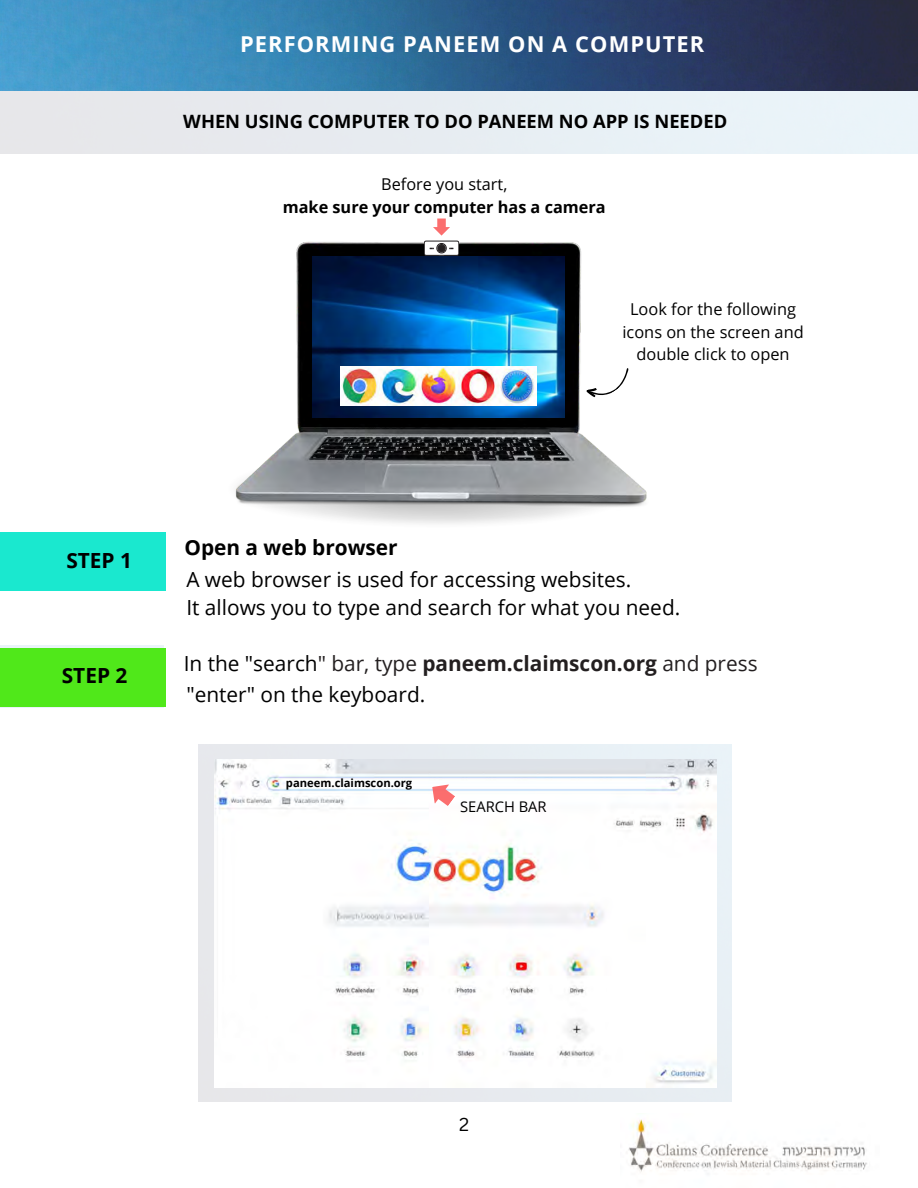
<style>
.page{position:relative;width:918px;height:1188px;background:#fff}
.page>*{position:absolute;margin:0;border:0;box-sizing:border-box;transform-origin:0 0}
.t1{font:700 21.9px "Open Sans";letter-spacing:.05em;color:#fff}
.t2{font:20.85px "Open Sans";color:#000}
.t3{font:700 20.85px "Open Sans";color:#231f20}
.t4{font:700 20.85px "Open Sans";color:#000}
.t5{font:700 18.3px "Open Sans";color:#000}
.t6{font:18.15px "Canva Sans";color:#000}
.t7{font:16.35px/22.4px "Open Sans";color:#000;text-align:center}
.t8{font:700 16.35px "Open Sans";color:#000}
.t9{font:14.7px "Open Sans";color:#000}
.t10{font:700 11.25px "Open Sans";color:#000}
.s1{font-weight:400;color:#000}
.s2{font-weight:400}
</style>
<div class="page">
<img style="left:0;top:0;width:918px;height:154px">
<img style="left:628px;top:1119px;width:239px;height:53px">
<img style="left:234px;top:241px;width:413px;height:270px">
<svg style="left:586px;top:364px;width:49px;height:40px"></svg>
<img style="left:312px;top:257px;width:252px;height:161px">
<img style="left:340px;top:366px;width:196px;height:40px">
<img style="left:214px;top:760px;width:502px;height:328px">
<div style="left:0;top:532px;width:166px;height:59px;background:#1ae8cf"></div>
<svg style="left:432px;top:784px;width:23px;height:22px"></svg>
<svg style="left:424px;top:219px;width:35px;height:47px"></svg>
<img style="left:214px;top:1039px;width:53px;height:49px">
<div style="left:0;top:648px;width:166px;height:59px;background:#50e81a"></div>
<p class="t1" style="left:240px;top:29px;width:466px">PERFORMING PANEEM ON A COMPUTER</p>
<p class="t5" style="left:183px;top:108px;width:546px">WHEN USING COMPUTER TO DO PANEEM NO APP IS NEEDED</p>
<p class="t7" style="left:381px;top:172px;width:128px">Before you start,</p>
<p class="t8" style="left:283px;top:195px;width:324px">make sure your computer has a camera</p>
<p class="t7" style="left:623px;top:298px;width:183px">Look for the following icons on the screen and double click to open</p>
<p class="t4" style="left:66px;top:546px;width:67px">STEP 1</p>
<p class="t4" style="left:62px;top:661px;width:67px">STEP 2</p>
<p class="t4" style="left:184px;top:532px;width:215px">Open a web browser</p>
<p class="t2" style="left:186px;top:565px;width:447px">A web browser is used for accessing websites.</p>
<p class="t2" style="left:186px;top:593px;width:495px">It allows you to type and search for what you need.</p>
<p class="t3" style="left:184px;top:649px;width:575px"><span class="s1">In the "search</span><span class="s2">" bar, type</span> paneem.claimscon.org <span class="s2">and press</span></p>
<p class="t2" style="left:186px;top:680px;width:240px">"enter" on the keyboard.</p>
<p class="t10" style="left:286px;top:775px;width:128px">paneem.claimscon.org</p>
<p class="t9" style="left:460px;top:797px;width:88px">SEARCH BAR</p>
<p class="t6" style="left:459px;top:1111px;width:11px">2</p>
</div>
